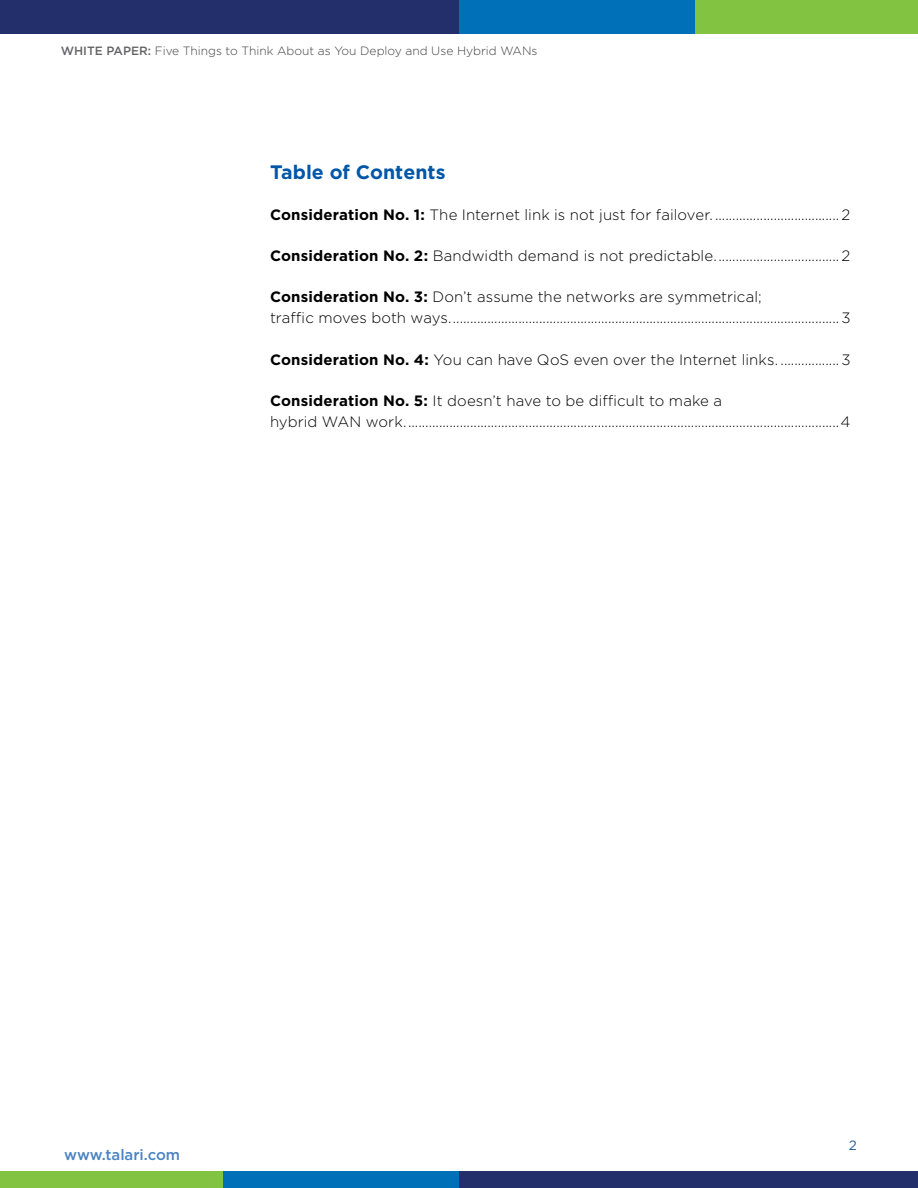
<style>
.page{position:relative;width:918px;height:1188px;background:#fff}
.page>*{position:absolute;margin:0;border:0;box-sizing:border-box;transform-origin:0 0}
.t1{font:700 19.5px "Gotham";color:#0057a8}
.t2{font:300 15px/21px "Gotham";letter-spacing:.005em;color:#000}
.t3{font:500 15px "Gotham";color:#4983c4}
.t4{font:13.5px "Gotham";color:#215e9e}
.t5{font:300 12px "Gotham";color:#414042}
.s1{font-weight:500;color:#646365}
.s2{font-weight:700}
</style>
<div class="page">
<div style="left:223px;top:1171px;width:236px;height:17px;background:#0070b9"></div>
<div style="left:0;top:1171px;width:223px;height:17px;background:#82c341"></div>
<div style="left:459px;top:1171px;width:459px;height:17px;background:#232f6b"></div>
<div style="left:459px;top:0;width:236px;height:34px;background:#0070b9"></div>
<div style="left:695px;top:0;width:223px;height:34px;background:#82c341"></div>
<div style="left:0;top:0;width:459px;height:34px;background:#232f6b"></div>
<p class="t5" style="left:61px;top:44px;width:478px"><span class="s1">WHITE PAPER:</span> Five Things to Think About as You Deploy and Use Hybrid WANs</p>
<h1 class="t1" style="left:270px;top:159px;width:177px">Table of Contents</h1>
<p class="t2" style="left:270px;top:204px;width:582px"><span class="s2">Consideration No. 1:</span> The Internet link is not just for failover. .................................... 2</p>
<p class="t2" style="left:270px;top:245px;width:582px"><span class="s2">Consideration No. 2:</span> Bandwidth demand is not predictable.................................... 2</p>
<p class="t2" style="left:270px;top:286px;width:582px"><span class="s2">Consideration No. 3:</span> Don’t assume the networks are symmetrical;<br>traffic moves both ways.................................................................................................................3</p>
<p class="t2" style="left:270px;top:348px;width:582px"><span class="s2">Consideration No. 4:</span> You can have QoS even over the Internet links. .................3</p>
<p class="t2" style="left:270px;top:390px;width:582px"><span class="s2">Consideration No. 5:</span> It doesn’t have to be difficult to make a<br>hybrid WAN work..............................................................................................................................4</p>
<p class="t3" style="left:64px;top:1144px;width:117px">www.talari.com</p>
<p class="t4" style="left:849px;top:1136px;width:10px">2</p>
</div>
